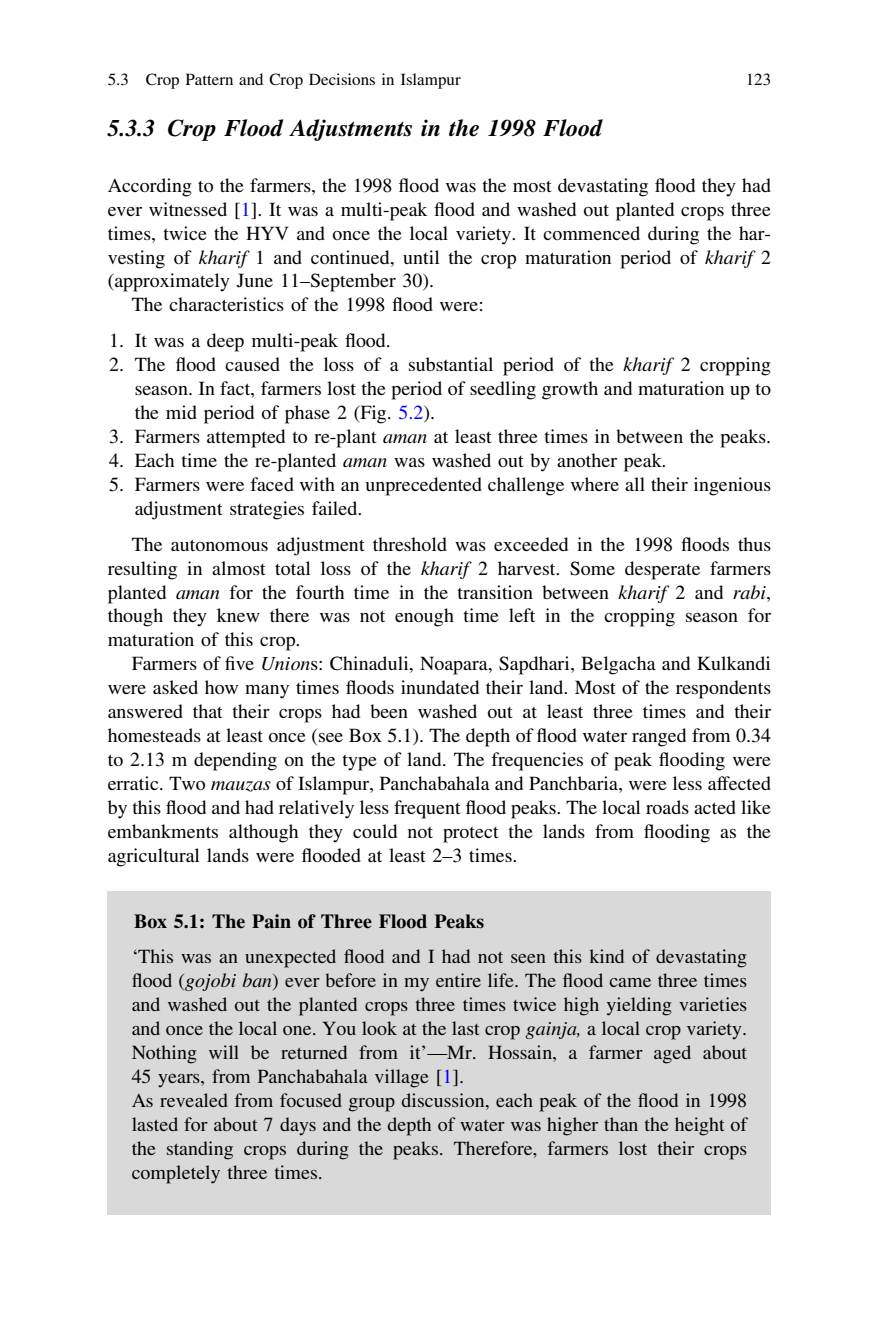
<style>
.page{position:relative;width:879px;height:1333px;background:#fff}
.page>*{position:absolute;margin:0;border:0;box-sizing:border-box;transform-origin:0 0}
.t1{font:24px "Adv GTIMES BI";color:#000}
.t2{font:20px/24px "Adv GTIMES R";color:#000;text-align:justify}
.t3{font:20px "Adv GTIMES B";color:#000}
.t4{font:17px "Adv GTIMES R";color:#000}
.s1{color:#00f}
.s2{font-family:"Adv GTIMES";font-style:italic}
</style>
<div class="page">
<div style="left:108px;top:891px;width:663px;height:323px;background:#d9d9d9"></div>
<p class="t4" style="left:108px;top:73px;width:354px">5.3 Crop Pattern and Crop Decisions in Islampur</p>
<p class="t4" style="left:746px;top:73px;width:27px">123</p>
<p class="t1" style="left:108px;top:119px;width:496px">5.3.3 Crop Flood Adjustments in the 1998 Flood</p>
<p class="t2" style="left:108px;top:175px;width:665px">According to the farmers, the 1998 flood was the most devastating flood they had</p>
<p class="t2" style="left:108px;top:199px;width:665px">ever witnessed [<span class="s1">1</span>]. It was a multi-peak flood and washed out planted crops three</p>
<p class="t2" style="left:108px;top:223px;width:665px">times, twice the HYV and once the local variety. It commenced during the har-</p>
<p class="t2" style="left:108px;top:247px;width:665px">vesting of <span class="s2">kharif</span> 1 and continued, until the crop maturation period of <span class="s2">kharif</span> 2</p>
<p class="t2" style="left:108px;top:271px;width:328px">(approximately June 11–September 30).</p>
<p class="t2" style="left:132px;top:295px;width:354px">The characteristics of the 1998 flood were:</p>
<p class="t2" style="left:109px;top:330px;width:283px">1. It was a deep multi-peak flood.</p>
<p class="t2" style="left:135px;top:354px;width:638px;text-indent:-26px">2. The flood caused the loss of a substantial period of the <span class="s2">kharif</span> 2 cropping season. In fact, farmers lost the period of seedling growth and maturation up to the mid period of phase 2 (Fig. <span class="s1">5.2</span>).</p>
<p class="t2" style="left:109px;top:426px;width:663px">3. Farmers attempted to re-plant <span class="s2">aman</span> at least three times in between the peaks.</p>
<p class="t2" style="left:109px;top:450px;width:559px">4. Each time the re-planted <span class="s2">aman</span> was washed out by another peak.</p>
<p class="t2" style="left:135px;top:474px;width:638px;text-indent:-26px">5. Farmers were faced with an unprecedented challenge where all their ingenious adjustment strategies failed.</p>
<p class="t2" style="left:108px;top:534px;width:665px;text-indent:24px">The autonomous adjustment threshold was exceeded in the 1998 floods thus resulting in almost total loss of the <span class="s2">kharif</span> 2 harvest. Some desperate farmers planted <span class="s2">aman</span> for the fourth time in the transition between <span class="s2">kharif</span> 2 and <span class="s2">rabi</span>, though they knew there was not enough time left in the cropping season for maturation of this crop.</p>
<p class="t2" style="left:108px;top:653px;width:665px;text-indent:24px">Farmers of five <span class="s2">Union</span>s: Chinaduli, Noapara, Sapdhari, Belgacha and Kulkandi were asked how many times floods inundated their land. Most of the respondents answered that their crops had been washed out at least three times and their homesteads at least once (see Box 5.1). The depth of flood water ranged from 0.34 to 2.13 m depending on the type of land. The frequencies of peak flooding were erratic. Two <span class="s2">mauzas</span> of Islampur, Panchabahala and Panchbaria, were less affected by this flood and had relatively less frequent flood peaks. The local roads acted like embankments although they could not protect the lands from flooding as the agricultural lands were flooded at least 2–3 times.</p>
<p class="t3" style="left:134px;top:914px;width:352px">Box 5.1: The Pain of Three Flood Peaks</p>
<p class="t2" style="left:132px;top:946px;width:617px;text-align:left">‘This was an unexpected flood and I had not seen this kind of devastating flood (<span class="s2">gojobi ban</span>) ever before in my entire life. The flood came three times and washed out the planted crops three times twice high yielding varieties and once the local one. You look at the last crop <span class="s2">gainja,</span> a local crop variety.<br>Nothing will be returned from it’—Mr. Hossain, a farmer aged about 45 years, from Panchabahala village [<span class="s1">1</span>].<br>As revealed from focused group discussion, each peak of the flood in 1998 lasted for about 7 days and the depth of water was higher than the height of the standing crops during the peaks. Therefore, farmers lost their crops completely three times.</p>
</div>
